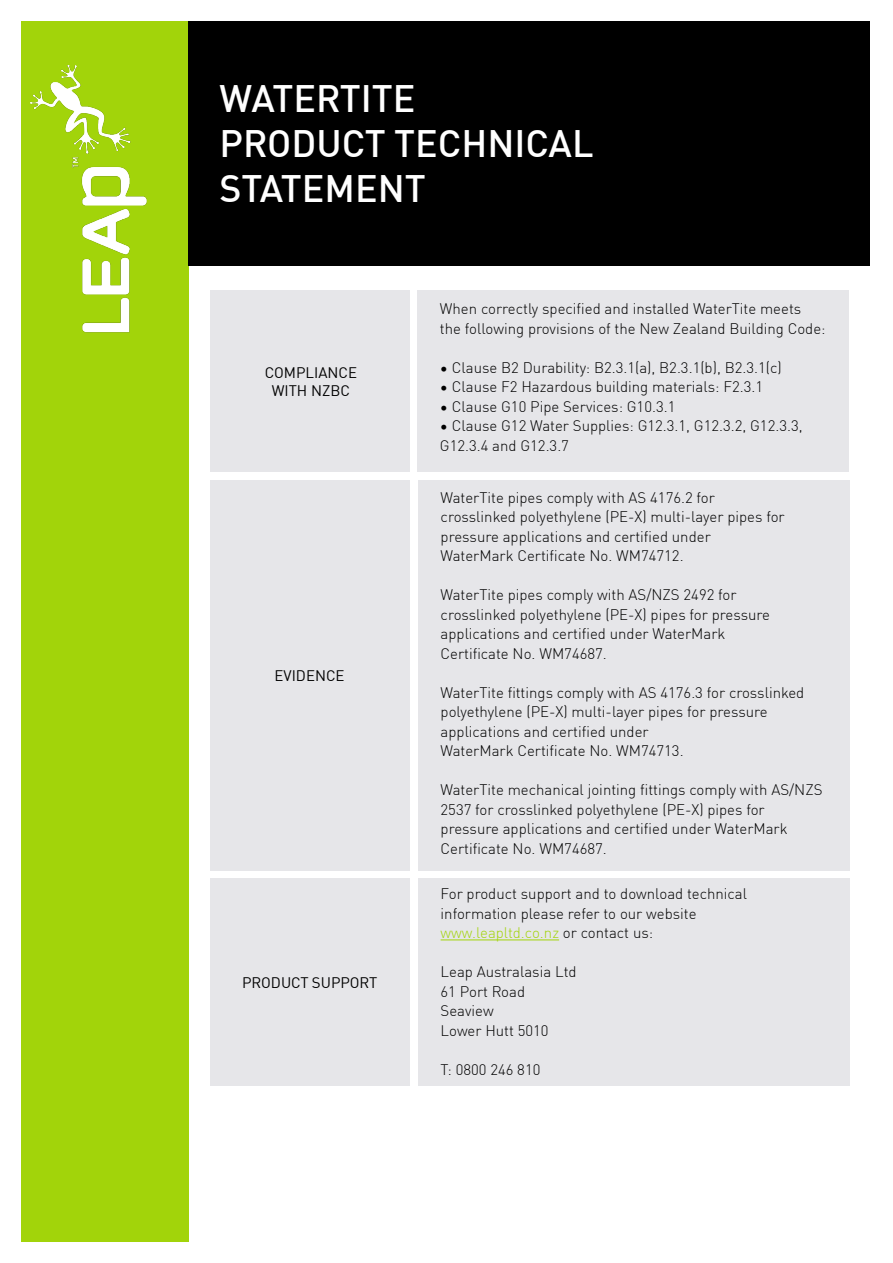
<style>
.page{position:relative;width:893px;height:1263px;background:#fff}
.page>*{position:absolute;margin:0;border:0;box-sizing:border-box;transform-origin:0 0}
.t1{font:500 37.5px "DINOT";color:#fff}
.t2{font:300 15px/19.5px "DINOT";color:#000}
.t3{font:15px "DINOT";color:#000}
.t4{font:300 15px "DINOT";color:#a2d40a}
.s1{color:#000}
</style>
<div class="page">
<div style="left:21px;top:21px;width:168px;height:1221px;background:#a2d40a"></div>
<img style="left:30px;top:66px;width:117px;height:267px">
<div style="left:210px;top:481px;width:199px;height:390px;background:#e6e6e9"></div>
<div style="left:210px;top:878px;width:199px;height:208px;background:#e6e6e9"></div>
<div style="left:418px;top:481px;width:431px;height:390px;background:#e6e6e9"></div>
<div style="left:418px;top:878px;width:431px;height:208px;background:#e6e6e9"></div>
<hr style="left:441px;top:940px;width:118px;height:1px;background:#a2d40a">
<div style="left:189px;top:21px;width:681px;height:244px;background:#000"></div>
<div style="left:210px;top:291px;width:199px;height:181px;background:#e6e6e9"></div>
<div style="left:417px;top:291px;width:431px;height:181px;background:#e6e6e9"></div>
<p class="t1" style="left:220px;top:70px;width:198px">WATERTITE</p>
<p class="t1" style="left:220px;top:115px;width:376px">PRODUCT TECHNICAL</p>
<p class="t1" style="left:220px;top:160px;width:208px">STATEMENT</p>
<p class="t3" style="left:265px;top:362px;width:94px">COMPLIANCE</p>
<p class="t3" style="left:272px;top:380px;width:80px">WITH NZBC</p>
<p class="t3" style="left:274px;top:664px;width:72px">EVIDENCE</p>
<p class="t3" style="left:242px;top:971px;width:137px">PRODUCT SUPPORT</p>
<p class="t2" style="left:440px;top:298px;width:387px">When correctly specified and installed WaterTite meets the following provisions of the New Zealand Building Code:</p>
<p class="t2" style="left:440px;top:356px;width:343px">• Clause B2 Durability: B2.3.1(a), B2.3.1(b), B2.3.1(c)</p>
<p class="t2" style="left:440px;top:376px;width:325px">• Clause F2 Hazardous building materials: F2.3.1</p>
<p class="t2" style="left:440px;top:395px;width:237px">• Clause G10 Pipe Services: G10.3.1</p>
<p class="t2" style="left:440px;top:415px;width:364px">• Clause G12 Water Supplies: G12.3.1, G12.3.2, G12.3.3,<br>G12.3.4 and G12.3.7</p>
<p class="t2" style="left:441px;top:486px;width:276px">WaterTite pipes comply with AS 4176.2 for</p>
<p class="t2" style="left:441px;top:506px;width:346px">crosslinked polyethylene (PE-X) multi-layer pipes for</p>
<p class="t2" style="left:441px;top:525px;width:272px">pressure applications and certified under</p>
<p class="t2" style="left:441px;top:545px;width:245px">WaterMark Certificate No. WM74712.</p>
<p class="t2" style="left:441px;top:584px;width:297px">WaterTite pipes comply with AS/NZS 2492 for</p>
<p class="t2" style="left:441px;top:603px;width:331px">crosslinked polyethylene (PE-X) pipes for pressure</p>
<p class="t2" style="left:441px;top:623px;width:286px">applications and certified under WaterMark</p>
<p class="t2" style="left:441px;top:642px;width:168px">Certificate No. WM74687.</p>
<p class="t2" style="left:441px;top:681px;width:365px">WaterTite fittings comply with AS 4176.3 for crosslinked polyethylene (PE-X) multi-layer pipes for pressure</p>
<p class="t2" style="left:441px;top:720px;width:210px">applications and certified under</p>
<p class="t2" style="left:441px;top:740px;width:245px">WaterMark Certificate No. WM74713.</p>
<p class="t2" style="left:441px;top:779px;width:383px">WaterTite mechanical jointing fittings comply with AS/NZS<br>2537 for crosslinked polyethylene (PE-X) pipes for</p>
<p class="t2" style="left:441px;top:818px;width:349px">pressure applications and certified under WaterMark</p>
<p class="t2" style="left:441px;top:837px;width:168px">Certificate No. WM74687.</p>
<p class="t2" style="left:441px;top:883px;width:308px">For product support and to download technical</p>
<p class="t2" style="left:441px;top:902px;width:257px">information please refer to our website</p>
<p class="t4" style="left:441px;top:921px;width:214px">www.leapltd.co.nz <span class="s1">or contact us:</span></p>
<p class="t2" style="left:441px;top:961px;width:137px">Leap Australasia Ltd</p>
<p class="t2" style="left:441px;top:980px;width:86px">61 Port Road</p>
<p class="t2" style="left:441px;top:1000px;width:55px">Seaview</p>
<p class="t2" style="left:441px;top:1019px;width:109px">Lower Hutt 5010</p>
<p class="t2" style="left:441px;top:1058px;width:101px">T: 0800 246 810</p>
</div>
